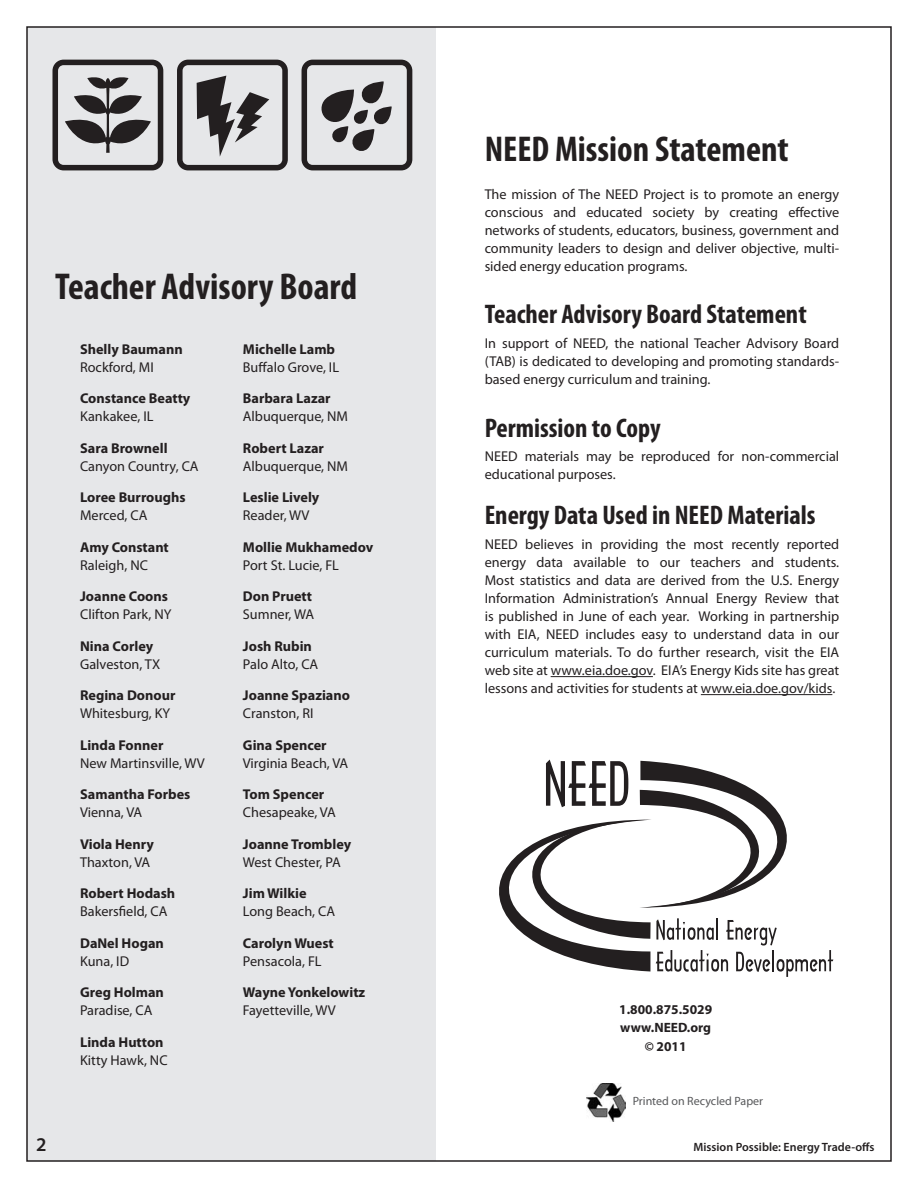
<style>
.page{position:relative;width:918px;height:1188px;background:#fff}
.page>*{position:absolute;margin:0;border:0;box-sizing:border-box;transform-origin:0 0}
.t1{font:700 condensed 37.5px "Myriad Pro";color:#231f20}
.t2{font:700 condensed 36px "Myriad Pro";color:#231f20}
.t3{font:700 condensed 27px "Myriad Pro";color:#231f20}
.Small_Footer_Content{font:600 19.5px "Myriad Pro";color:#231f20}
.Basic_Content_80__Bl{font:14.25px/18px "Myriad Pro";color:#231f20;text-align:justify}
.Basic_Content_100__B{font:14.25px/18px "Myriad Pro";color:#231f20}
.Basic_Content_100__B-2{font:700 14.25px/18px "Myriad Pro";color:#231f20}
.Basic_Content_80__Bl-2{font:700 13.5px "Myriad Pro";color:#231f20}
.Small_Footer_Content-2{font:600 12px "Myriad Pro";color:#231f20}
.Small_Content__80__B{font:12px "Myriad Pro";color:#57585a}
.s1{font-weight:400}
.s2{font-weight:700}
</style>
<div class="page">
<div style="left:27px;top:27px;width:409px;height:1134px;background:#e6e7e9"></div>
<img style="left:587px;top:1084px;width:38px;height:38px">
<svg style="left:499px;top:760px;width:335px;height:217px"></svg>
<svg style="left:52px;top:60px;width:111px;height:110px"></svg>
<svg style="left:177px;top:60px;width:111px;height:110px"></svg>
<svg style="left:302px;top:60px;width:110px;height:110px"></svg>
<hr style="left:551px;top:676px;width:102px;height:1px;background:#231f20">
<hr style="left:701px;top:694px;width:131px;height:1px;background:#231f20">
<p class="t1" style="left:55px;top:263px;width:304px">Teacher Advisory Board</p>
<p class="Basic_Content_100__B-2" style="left:80px;top:340px;width:104px">Shelly Baumann<br><span class="s1">Rockford, MI</span></p>
<p class="Basic_Content_100__B-2" style="left:80px;top:389px;width:112px">Constance Beatty<br><span class="s1">Kankakee, IL</span></p>
<p class="Basic_Content_100__B" style="left:80px;top:439px;width:120px"><span class="s2">Sara Brownell<br></span>Canyon Country, CA</p>
<p class="Basic_Content_100__B-2" style="left:80px;top:488px;width:107px">Loree Burroughs<br><span class="s1">Merced, CA</span></p>
<p class="Basic_Content_100__B-2" style="left:80px;top:538px;width:90px">Amy Constant<br><span class="s1">Raleigh, NC</span></p>
<p class="Basic_Content_100__B" style="left:80px;top:587px;width:93px"><span class="s2">Joanne Coons<br></span>Clifton Park, NY</p>
<p class="Basic_Content_100__B" style="left:80px;top:637px;width:82px"><span class="s2">Nina Corley<br></span>Galveston, TX</p>
<p class="Basic_Content_100__B" style="left:80px;top:686px;width:97px"><span class="s2">Regina Donour<br></span>Whitesburg, KY</p>
<p class="Basic_Content_100__B" style="left:80px;top:736px;width:126px"><span class="s2">Linda Fonner<br></span>New Martinsville, WV</p>
<p class="Basic_Content_100__B-2" style="left:80px;top:785px;width:112px">Samantha Forbes<br><span class="s1">Vienna, VA</span></p>
<p class="Basic_Content_100__B-2" style="left:80px;top:835px;width:75px">Viola Henry<br><span class="s1">Thaxton, VA</span></p>
<p class="Basic_Content_100__B" style="left:80px;top:884px;width:97px"><span class="s2">Robert Hodash<br></span>Bakersfield, CA</p>
<p class="Basic_Content_100__B-2" style="left:80px;top:934px;width:85px">DaNel Hogan<br><span class="s1">Kuna, ID</span></p>
<p class="Basic_Content_100__B" style="left:80px;top:983px;width:85px"><span class="s2">Greg Holman<br></span>Paradise, CA</p>
<p class="Basic_Content_100__B" style="left:80px;top:1033px;width:89px"><span class="s2">Linda Hutton<br></span>Kitty Hawk, NC</p>
<p class="Basic_Content_100__B" style="left:243px;top:340px;width:98px"><span class="s2">Michelle Lamb<br></span>Buffalo Grove, IL</p>
<p class="Basic_Content_100__B" style="left:243px;top:389px;width:107px"><span class="s2">Barbara Lazar<br></span>Albuquerque, NM</p>
<p class="Basic_Content_100__B" style="left:243px;top:439px;width:107px"><span class="s2">Robert Lazar<br></span>Albuquerque, NM</p>
<p class="Basic_Content_100__B-2" style="left:243px;top:488px;width:78px">Leslie Lively<br><span class="s1">Reader, WV</span></p>
<p class="Basic_Content_100__B-2" style="left:243px;top:538px;width:132px">Mollie Mukhamedov<br><span class="s1">Port St. Lucie, FL</span></p>
<p class="Basic_Content_100__B-2" style="left:243px;top:587px;width:73px">Don Pruett<br><span class="s1">Sumner, WA</span></p>
<p class="Basic_Content_100__B" style="left:243px;top:637px;width:77px"><span class="s2">Josh Rubin<br></span>Palo Alto, CA</p>
<p class="Basic_Content_100__B-2" style="left:243px;top:686px;width:109px">Joanne Spaziano<br><span class="s1">Cranston, RI</span></p>
<p class="Basic_Content_100__B" style="left:243px;top:736px;width:107px"><span class="s2">Gina Spencer<br></span>Virginia Beach, VA</p>
<p class="Basic_Content_100__B" style="left:243px;top:785px;width:94px"><span class="s2">Tom Spencer<br></span>Chesapeake, VA</p>
<p class="Basic_Content_100__B-2" style="left:243px;top:835px;width:110px">Joanne Trombley<br><span class="s1">West Chester, PA</span></p>
<p class="Basic_Content_100__B" style="left:243px;top:884px;width:94px"><span class="s2">Jim Wilkie<br></span>Long Beach, CA</p>
<p class="Basic_Content_100__B-2" style="left:243px;top:934px;width:92px">Carolyn Wuest<br><span class="s1">Pensacola, FL</span></p>
<p class="Basic_Content_100__B-2" style="left:243px;top:983px;width:124px">Wayne Yonkelowitz<br><span class="s1">Fayetteville, WV</span></p>
<p class="t2" style="left:485px;top:126px;width:306px">NEED Mission Statement</p>
<p class="Basic_Content_80__Bl" style="left:485px;top:185px;width:356px">The mission of The NEED Project is to promote an energy conscious and educated society by creating effective networks of students, educators, business, government and community leaders to design and deliver objective, multi&shy;sided energy education programs.</p>
<p class="t3" style="left:485px;top:298px;width:324px">Teacher Advisory Board Statement</p>
<p class="Basic_Content_80__Bl" style="left:485px;top:334px;width:356px">In support of NEED, the national Teacher Advisory Board (TAB) is dedicated to developing and promoting standards&shy;based energy curriculum and training.</p>
<p class="t3" style="left:485px;top:411px;width:177px">Permission to Copy</p>
<p class="Basic_Content_80__Bl" style="left:485px;top:447px;width:356px">NEED materials may be reproduced for non-commercial educational purposes.</p>
<p class="t3" style="left:485px;top:499px;width:332px">Energy Data Used in NEED Materials</p>
<p class="Basic_Content_80__Bl" style="left:485px;top:535px;width:356px">NEED believes in providing the most recently reported energy data available to our teachers and students.<br>Most statistics and data are derived from the U.S. Energy Information Administration’s Annual Energy Review that is published in June of each year. Working in partnership with EIA, NEED includes easy to understand data in our curriculum materials. To do further research, visit the EIA web site at www.eia.doe.gov. EIA’s Energy Kids site has great lessons and activities for students at www.eia.doe.gov/kids.</p>
<p class="Basic_Content_80__Bl-2" style="left:619px;top:1000px;width:94px">1.800.875.5029</p>
<p class="Basic_Content_80__Bl-2" style="left:620px;top:1019px;width:92px">www.NEED.org</p>
<p class="Basic_Content_80__Bl-2" style="left:645px;top:1038px;width:43px">© 2011</p>
<p class="Small_Content__80__B" style="left:633px;top:1093px;width:132px">Printed on Recycled Paper</p>
<p class="Small_Footer_Content" style="left:36px;top:1132px;width:12px">2</p>
<p class="Small_Footer_Content-2" style="left:693px;top:1139px;width:183px">Mission Possible: Energy Trade-offs</p>
</div>
